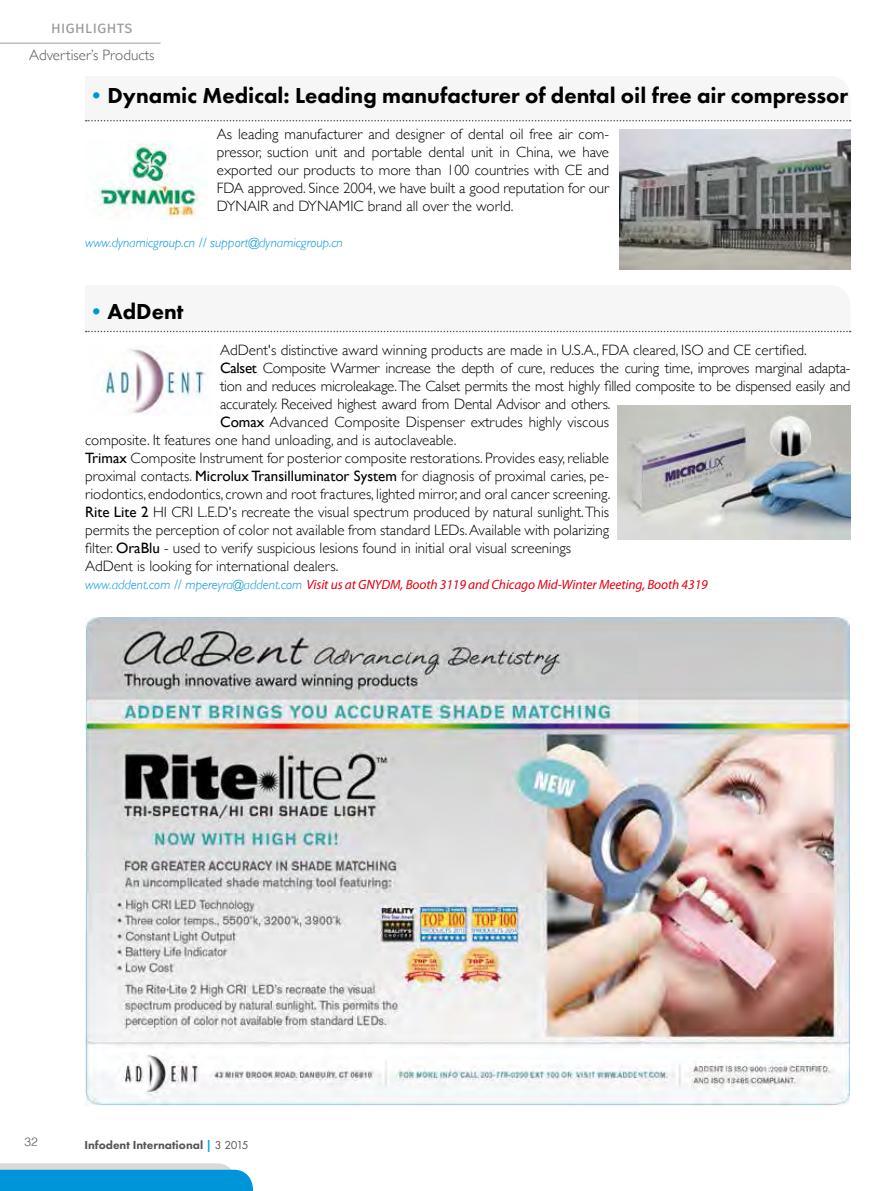
<style>
.page{position:relative;width:893px;height:1191px;background:#fff}
.page>*{position:absolute;margin:0;border:0;box-sizing:border-box;transform-origin:0 0}
.t1{font:800 22.5px "Futura PT";color:#000}
.t2{font:16.5px "Fira Sans";letter-spacing:-.005em;color:#9c9d9d}
.t3{font:300 15px/18px "Gill Sans";color:#000;text-align:justify}
.t4{font:300 15px "Gill Sans";letter-spacing:-.02em;color:#000}
.t5{font:300 15px "Gill Sans";color:#565656}
.t6{font:italic 13.5px "Myriad Pro";letter-spacing:-.01em;color:#e3000f}
.t7{font:italic 300 13.5px "Gill Sans";color:#0095d9}
.t8{font:800 12px "Futura PT";color:#565656}
.t9{font:300 12px "Helvetica";color:#565656}
.s1{color:#0095d9}
.s2{font-weight:400}
.s3{font-family:"Gill Sans";font-weight:300;color:#0095d9}
.s4{color:#00a8e2}
</style>
<div class="page">
<hr style="left:0;top:43px;width:161px;height:1px;background:#9c9d9d">
<svg style="left:0;top:1163px;width:253px;height:28px;background:#38a8da"></svg>
<img style="left:86px;top:617px;width:764px;height:488px">
<svg style="left:85px;top:330px;width:766px;height:2px"></svg>
<img style="left:103px;top:349px;width:103px;height:66px">
<img style="left:618px;top:406px;width:232px;height:133px">
<img style="left:619px;top:129px;width:231px;height:140px">
<svg style="left:85px;top:119px;width:766px;height:2px"></svg>
<img style="left:96px;top:140px;width:105px;height:79px">
<p class="t2" style="left:51px;top:15px;width:83px">highlights</p>
<p class="t5" style="left:29px;top:44px;width:127px">Advertiser’s Products</p>
<h1 class="t1" style="left:85px;top:81px;width:765px"><span class="s1">•</span>Dynamic Medical: Leading manufacturer of dental oil free air compressor</h1>
<p class="t3" style="left:217px;top:124px;width:394px">As leading manufacturer and designer of dental oil free air com&shy;pressor, suction unit and portable dental unit in China, we have exported our products to more than 100 countries with CE and FDA approved. Since 2004, we have built a good reputation for our DYNAIR and DYNAMIC brand all over the world.</p>
<p class="t7" style="left:85px;top:235px;width:259px">www.dynamicgroup.cn // support@dynamicgroup.cn</p>
<h1 class="t1" style="left:85px;top:297px;width:100px"><span class="s1">•</span>AdDent</h1>
<p class="t3" style="left:220px;top:340px;width:588px">AdDent's distinctive award winning products are made in U.S.A., FDA cleared, ISO and CE certified.</p>
<p class="t4" style="left:220px;top:356px;width:632px"><span class="s2">Calset</span> Composite Warmer increase the depth of cure, reduces the curing time, improves marginal adapta-</p>
<p class="t4" style="left:220px;top:374px;width:632px">tion and reduces microleakage. The Calset permits the most highly filled composite to be dispensed easily and</p>
<p class="t4" style="left:220px;top:392px;width:392px">accurately. Received highest award from Dental Advisor and others.</p>
<p class="t3" style="left:220px;top:412px;width:391px"><span class="s2">Comax</span> Advanced Composite Dispenser extrudes highly viscous</p>
<p class="t3" style="left:85px;top:430px;width:373px">composite. It features one hand unloading, and is autoclaveable.</p>
<p class="t3" style="left:85px;top:448px;width:526px"><span class="s2">Trimax</span> Composite Instrument for posterior composite restorations. Provides easy, reliable</p>
<p class="t3" style="left:85px;top:466px;width:526px">proximal contacts. <span class="s2">Microlux Transilluminator System</span> for diagnosis of proximal caries, pe-</p>
<p class="t3" style="left:85px;top:484px;width:527px">riodontics, endodontics, crown and root fractures, lighted mirror, and oral cancer screening.</p>
<p class="t3" style="left:85px;top:502px;width:526px"><span class="s2">Rite Lite 2</span> HI CRI L.E.D's recreate the visual spectrum produced by natural sunlight. This</p>
<p class="t3" style="left:85px;top:520px;width:526px">permits the perception of color not available from standard LEDs. Available with polarizing</p>
<p class="t3" style="left:85px;top:538px;width:488px">filter. <span class="s2">OraBlu</span> - used to verify suspicious lesions found in initial oral visual screenings</p>
<p class="t3" style="left:85px;top:556px;width:255px">AdDent is looking for international dealers.</p>
<p class="t6" style="left:85px;top:576px;width:624px"><span class="s3">www.addent.com // mpereyra@addent.com</span> Visit us at GNYDM, Booth 3119 and Chicago Mid-Winter Meeting, Booth 4319</p>
<p class="t9" style="left:25px;top:1132px;width:15px">32</p>
<p class="t8" style="left:84px;top:1137px;width:166px">Infodent International <span class="s4">|</span> <span class="s2">3 2015</span></p>
</div>
